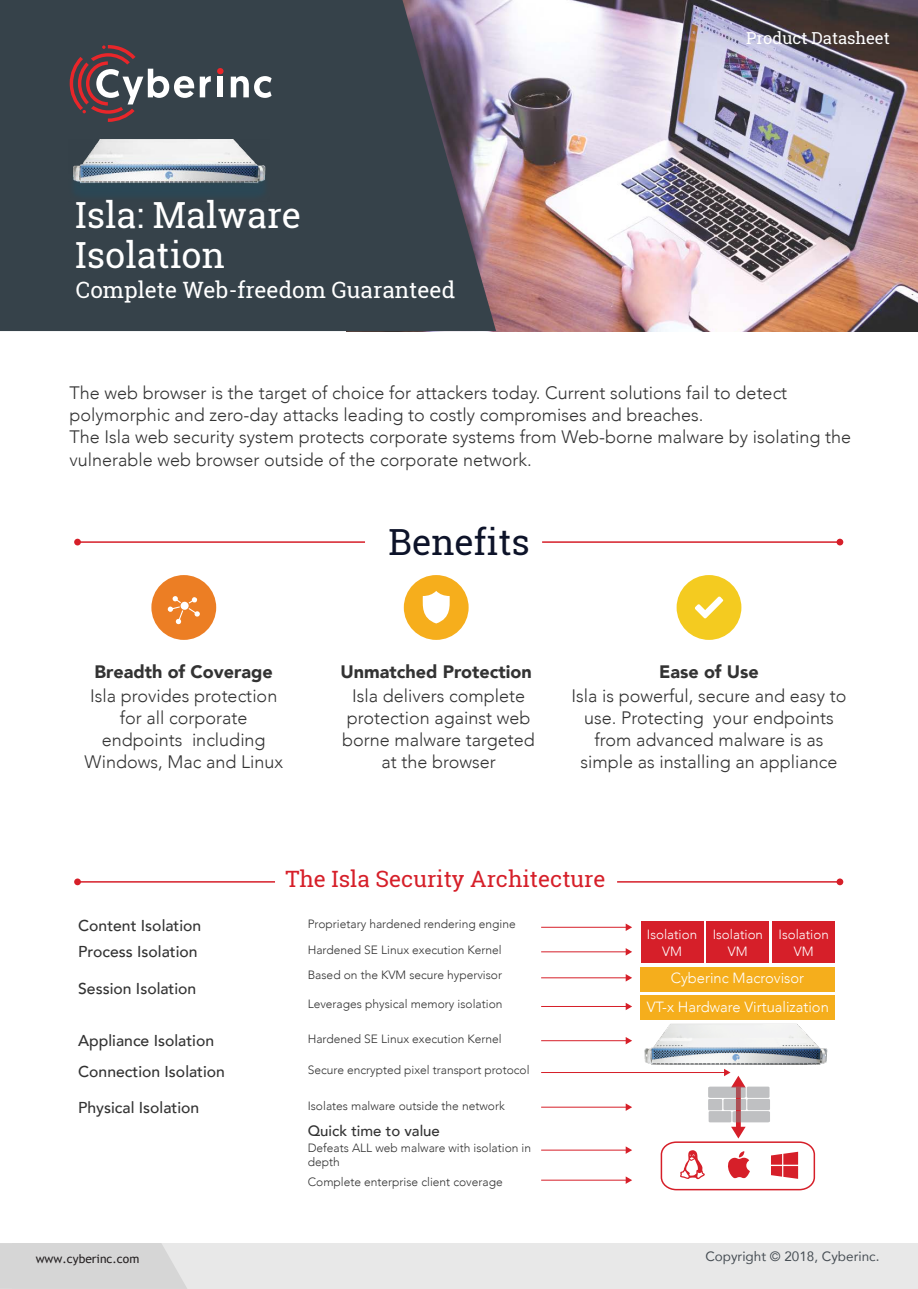
<style>
.page{position:relative;width:918px;height:1289px;background:#fff}
.page>*{position:absolute;margin:0;border:0;box-sizing:border-box;transform-origin:0 0}
.t1{font:36px/40.2px "Roboto Slab";color:#fff}
.t2{font:36px "Roboto Slab";color:#0d1329}
.t3{font:22.5px "Roboto Slab";color:#fff}
.t4{font:22.5px "Roboto Slab";color:#d61f29}
.t5{font:300 18px/22.2px "Avenir";color:#333;text-align:center}
.t6{font:900 18px "Avenir";color:#333}
.t7{font:16.5px "Roboto Slab";color:#fff}
.t8{font:500 15.75px "Avenir";color:#333}
.t9{font:500 15px "Avenir";color:#333}
.t10{font:300 14.7px "Avenir";color:#fff}
.t11{font:13.5px "Avenir";color:#353d44}
.t12{font:300 13.35px/17px "Avenir";color:#fff;text-align:center}
.t13{font:300 12px/25.5px "Avenir";color:#333}
.t14{font:12px "Trebuchet MS";color:#231f20}
</style>
<div class="page">
<img style="left:496px;top:0;width:422px;height:331px">
<svg style="left:0;top:0;width:496px;height:331px;background:#404953"></svg>
<img style="left:68px;top:139px;width:202px;height:62px">
<div style="left:13px;top:1243px;width:905px;height:45px;background:#e8e8e8"></div>
<div style="left:0;top:1243px;width:187px;height:45px;background:#d6d6d6"></div>
<svg style="left:200px;top:76px;width:11px;height:21px"></svg>
<div style="left:217px;top:68px;width:7px;height:6px;background:#e9262a;border-radius:50%"></div>
<div style="left:218px;top:77px;width:5px;height:20px;background:#fff"></div>
<svg style="left:231px;top:76px;width:41px;height:22px"></svg>
<svg style="left:70px;top:45px;width:124px;height:77px;background:#61565c"></svg>
<img style="left:640px;top:1018px;width:188px;height:47px">
<div style="left:641px;top:966px;width:194px;height:25px;background:#f5ae1c"></div>
<div style="left:641px;top:995px;width:194px;height:25px;background:#f5ae1c"></div>
<div style="left:641px;top:921px;width:62px;height:42px;background:#d61f29"></div>
<div style="left:707px;top:921px;width:62px;height:42px;background:#d61f29"></div>
<div style="left:772px;top:921px;width:63px;height:42px;background:#d61f29"></div>
<hr style="left:77px;top:881px;width:198px;height:1px;background:#d61f29">
<div style="left:74px;top:878px;width:7px;height:7px;background:#d61f29;border-radius:50%"></div>
<hr style="left:617px;top:881px;width:223px;height:1px;background:#d61f29">
<div style="left:837px;top:878px;width:6px;height:7px;background:#d61f29;border-radius:50%"></div>
<hr style="left:541px;top:927px;width:86px;height:1px;background:#d61f29">
<svg style="left:626px;top:923px;width:6px;height:8px"></svg>
<hr style="left:541px;top:951px;width:86px;height:1px;background:#d61f29">
<svg style="left:626px;top:948px;width:6px;height:7px"></svg>
<hr style="left:541px;top:977px;width:86px;height:1px;background:#d61f29">
<svg style="left:626px;top:974px;width:6px;height:7px"></svg>
<hr style="left:541px;top:1006px;width:86px;height:1px;background:#d61f29">
<svg style="left:626px;top:1003px;width:6px;height:7px"></svg>
<hr style="left:541px;top:1040px;width:86px;height:1px;background:#d61f29">
<svg style="left:626px;top:1037px;width:6px;height:7px"></svg>
<hr style="left:541px;top:1072px;width:184px;height:1px;background:#d61f29">
<svg style="left:660px;top:1069px;width:156px;height:122px"></svg>
<hr style="left:541px;top:1106px;width:86px;height:1px;background:#d61f29">
<svg style="left:626px;top:1103px;width:6px;height:7px"></svg>
<hr style="left:541px;top:1149px;width:86px;height:1px;background:#d61f29">
<svg style="left:626px;top:1146px;width:6px;height:7px"></svg>
<hr style="left:541px;top:1179px;width:86px;height:1px;background:#d61f29">
<svg style="left:626px;top:1176px;width:6px;height:7px"></svg>
<div style="left:677px;top:575px;width:64px;height:65px;background:#f4cb20;border-radius:50%"></div>
<svg style="left:695px;top:596px;width:28px;height:22px"></svg>
<div style="left:151px;top:575px;width:65px;height:65px;background:#ec7e24;border-radius:50%"></div>
<div style="left:181px;top:601px;width:8px;height:9px;background:#fff;border-radius:50%"></div>
<svg style="left:168px;top:596px;width:15px;height:28px"></svg>
<svg style="left:189px;top:597px;width:11px;height:19px"></svg>
<div style="left:404px;top:575px;width:65px;height:65px;background:#f6ae1c;border-radius:50%"></div>
<svg style="left:422px;top:591px;width:28px;height:32px"></svg>
<hr style="left:77px;top:541px;width:288px;height:2px;background:#d61f29">
<div style="left:74px;top:538px;width:7px;height:7px;background:#d61f29;border-radius:50%"></div>
<hr style="left:542px;top:541px;width:298px;height:2px;background:#d61f29">
<div style="left:837px;top:538px;width:6px;height:7px;background:#d61f29;border-radius:50%"></div>
<h1 class="t1" style="left:75px;top:194px;width:228px">Isla: Malware<br>Isolation</h1>
<p class="t3" style="left:76px;top:274px;width:381px">Complete Web-freedom Guaranteed</p>
<p class="t7" style="left:746px;top:27px;width:145px">Product Datasheet</p>
<p class="t5" style="left:70px;top:382px;width:783px;text-align:left">The web browser is the target of choice for attackers today. Current solutions fail to detect polymorphic and zero-day attacks leading to costly compromises and breaches.<br>The Isla web security system protects corporate systems from Web-borne malware by isolating the vulnerable web browser outside of the corporate network.</p>
<h1 class="t2" style="left:388px;top:517px;width:143px">Benefits</h1>
<p class="t6" style="left:95px;top:656px;width:180px">Breadth of Coverage</p>
<p class="t6" style="left:659px;top:656px;width:101px">Ease of Use</p>
<p class="t5" style="left:84px;top:684px;width:200px">Isla provides protection for all corporate endpoints including<br>Windows, Mac and Linux</p>
<p class="t5" style="left:571px;top:684px;width:277px">Isla is powerful, secure and easy to use. Protecting your endpoints from advanced malware is as simple as installing an appliance</p>
<p class="t6" style="left:341px;top:656px;width:193px">Unmatched Protection</p>
<p class="t5" style="left:342px;top:684px;width:194px">Isla delivers complete protection against web borne malware targeted at the browser</p>
<p class="t4" style="left:285px;top:863px;width:322px">The Isla Security Architecture</p>
<p class="t8" style="left:78px;top:911px;width:125px">Content Isolation</p>
<p class="t13" style="left:308px;top:911px;width:210px">Proprietary hardened rendering engine<br>Hardened SE Linux execution Kernel<br>Based on the KVM secure hypervisor</p>
<p class="t8" style="left:78px;top:937px;width:121px">Process Isolation</p>
<p class="t8" style="left:78px;top:974px;width:120px">Session Isolation</p>
<p class="t8" style="left:78px;top:1026px;width:137px">Appliance Isolation</p>
<p class="t13" style="left:308px;top:990px;width:196px">Leverages physical memory isolation</p>
<p class="t13" style="left:308px;top:1025px;width:196px">Hardened SE Linux execution Kernel</p>
<p class="t13" style="left:308px;top:1056px;width:223px">Secure encrypted pixel transport protocol</p>
<p class="t13" style="left:308px;top:1092px;width:199px">Isolates malware outside the network</p>
<p class="t8" style="left:78px;top:1057px;width:148px">Connection Isolation</p>
<p class="t8" style="left:78px;top:1093px;width:123px">Physical Isolation</p>
<p class="t9" style="left:308px;top:1117px;width:134px">Quick time to value</p>
<p class="t13" style="left:308px;top:1141px;width:225px;line-height:13.5px">Defeats ALL web malware with isolation in depth</p>
<p class="t13" style="left:308px;top:1169px;width:196px">Complete enterprise client coverage</p>
<p class="t12" style="left:647px;top:925px;width:52px">Isolation<br>VM</p>
<p class="t12" style="left:713px;top:925px;width:52px">Isolation<br>VM</p>
<p class="t12" style="left:779px;top:925px;width:52px">Isolation<br>VM</p>
<p class="t10" style="left:671px;top:969px;width:135px">Cyberinc Macrovisor</p>
<p class="t10" style="left:647px;top:998px;width:184px">VT-x Hardware Virtualization</p>
<p class="t14" style="left:36px;top:1251px;width:105px">www.cyberinc.com</p>
<p class="t11" style="left:705px;top:1245px;width:176px">Copyright © 2018, Cyberinc.</p>
</div>
